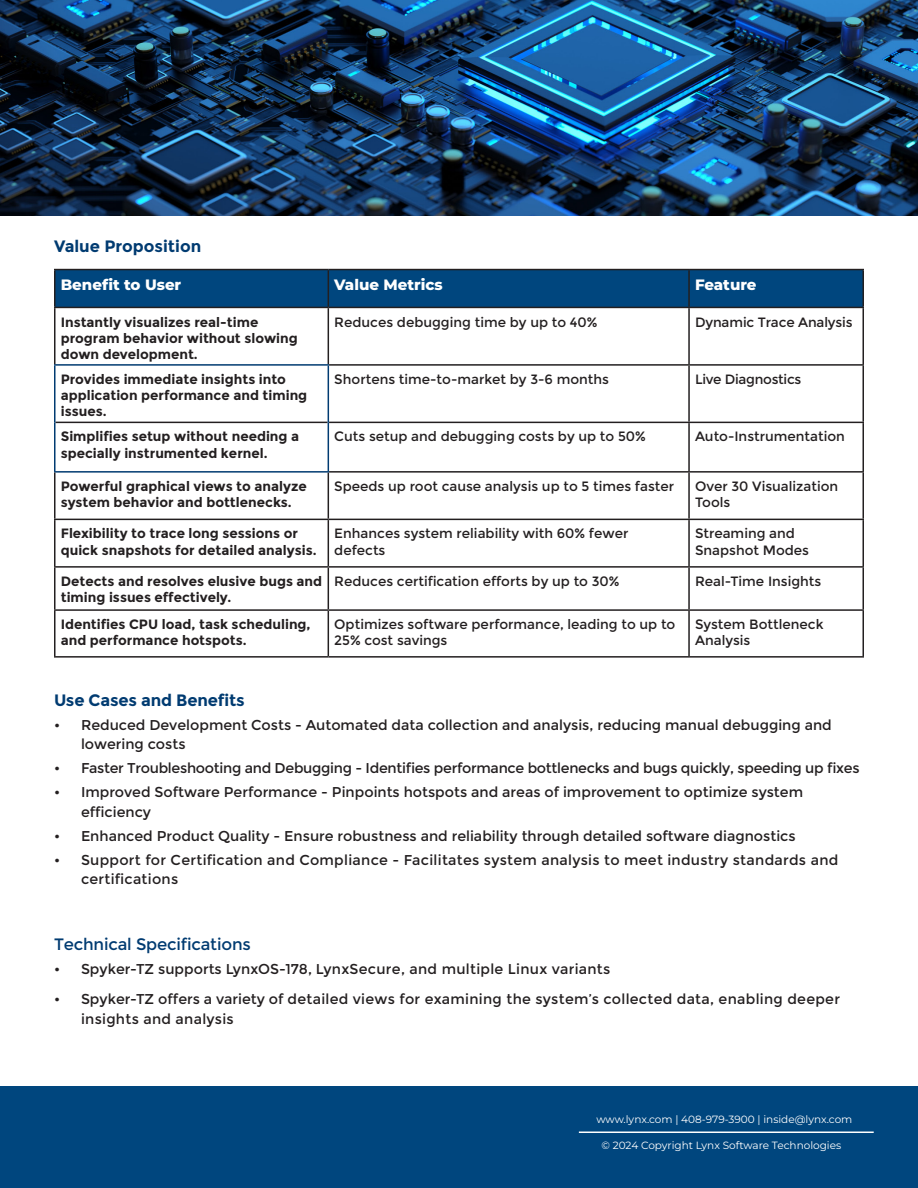
<style>
.page{position:relative;width:918px;height:1188px;background:#fff}
.page>*{position:absolute;margin:0;border:0;box-sizing:border-box;transform-origin:0 0}
.Body{font:700 16.5px "Montserrat";letter-spacing:-.01em;color:#003b71}
.Body-2{font:16.5px "Montserrat";letter-spacing:-.01em;color:#003b71}
.t1{font:100 15px "Montserrat";color:#fff}
.t2{font:14.25px/19.5px "Montserrat";color:#231f20}
.t3{font:14.25px/19.5px "Montserrat";letter-spacing:.02em;color:#231f20}
.t4{font:14.25px "Montserrat";letter-spacing:-.02em;color:#231f20}
.t5{font:700 13.5px/16.2px "Montserrat";color:#231f20}
.t6{font:13.5px/16.2px "Montserrat";color:#231f20}
.t7{font:13.5px "Montserrat";letter-spacing:-.02em;color:#231f20}
.t8{font:100 10.5px "Montserrat";color:#fff}
</style>
<div class="page">
<div style="left:0;top:1086px;width:918px;height:102px;background:#00467e"></div>
<hr style="left:579px;top:1132px;width:295px;height:1px;background:#fff">
<div style="left:56px;top:270px;width:806px;height:37px;background:#00467e"></div>
<hr style="left:54px;top:269px;width:274px;height:1px;background:#231f20">
<hr style="left:54px;top:270px;width:2px;height:37px;background:#231f20">
<hr style="left:328px;top:269px;width:361px;height:1px;background:#231f20">
<hr style="left:328px;top:270px;width:1px;height:37px;background:#231f20">
<hr style="left:689px;top:269px;width:175px;height:1px;background:#231f20">
<hr style="left:688px;top:270px;width:2px;height:37px;background:#231f20">
<hr style="left:862px;top:270px;width:2px;height:37px;background:#231f20">
<hr style="left:328px;top:308px;width:1px;height:56px;background:#231f20">
<hr style="left:688px;top:308px;width:2px;height:56px;background:#231f20">
<hr style="left:862px;top:308px;width:2px;height:56px;background:#231f20">
<hr style="left:329px;top:364px;width:360px;height:2px;background:#231f20">
<hr style="left:689px;top:364px;width:175px;height:2px;background:#231f20">
<hr style="left:688px;top:366px;width:2px;height:56px;background:#231f20">
<hr style="left:862px;top:366px;width:2px;height:56px;background:#231f20">
<hr style="left:56px;top:422px;width:272px;height:1px;background:#231f20">
<hr style="left:329px;top:422px;width:360px;height:1px;background:#231f20">
<hr style="left:689px;top:422px;width:175px;height:1px;background:#231f20">
<hr style="left:688px;top:423px;width:2px;height:48px;background:#231f20">
<hr style="left:862px;top:423px;width:2px;height:48px;background:#231f20">
<hr style="left:329px;top:471px;width:360px;height:2px;background:#231f20">
<hr style="left:328px;top:473px;width:1px;height:46px;background:#231f20">
<hr style="left:689px;top:471px;width:175px;height:2px;background:#231f20">
<hr style="left:688px;top:473px;width:2px;height:46px;background:#231f20">
<hr style="left:862px;top:473px;width:2px;height:46px;background:#231f20">
<hr style="left:54px;top:519px;width:274px;height:1px;background:#231f20">
<hr style="left:328px;top:519px;width:361px;height:1px;background:#231f20">
<hr style="left:328px;top:520px;width:1px;height:46px;background:#231f20">
<hr style="left:689px;top:519px;width:175px;height:1px;background:#231f20">
<hr style="left:688px;top:520px;width:2px;height:46px;background:#231f20">
<hr style="left:862px;top:520px;width:2px;height:46px;background:#231f20">
<hr style="left:54px;top:566px;width:274px;height:2px;background:#231f20">
<hr style="left:328px;top:566px;width:361px;height:2px;background:#231f20">
<hr style="left:328px;top:568px;width:1px;height:41px;background:#231f20">
<hr style="left:689px;top:566px;width:175px;height:2px;background:#231f20">
<hr style="left:688px;top:568px;width:2px;height:41px;background:#231f20">
<hr style="left:862px;top:568px;width:2px;height:41px;background:#231f20">
<hr style="left:54px;top:609px;width:274px;height:2px;background:#231f20">
<hr style="left:328px;top:609px;width:361px;height:2px;background:#231f20">
<hr style="left:328px;top:611px;width:1px;height:45px;background:#231f20">
<hr style="left:689px;top:609px;width:175px;height:2px;background:#231f20">
<hr style="left:688px;top:611px;width:2px;height:45px;background:#231f20">
<hr style="left:862px;top:611px;width:2px;height:45px;background:#231f20">
<hr style="left:54px;top:364px;width:275px;height:2px;background:#003b71">
<hr style="left:328px;top:366px;width:1px;height:56px;background:#003b71">
<hr style="left:328px;top:422px;width:1px;height:49px;background:#003b71">
<hr style="left:54px;top:471px;width:275px;height:2px;background:#003b71">
<hr style="left:54px;top:307px;width:274px;height:1px;background:#231f20">
<hr style="left:54px;top:308px;width:2px;height:56px;background:#231f20">
<hr style="left:328px;top:307px;width:361px;height:1px;background:#231f20">
<hr style="left:689px;top:307px;width:175px;height:1px;background:#231f20">
<hr style="left:54px;top:473px;width:2px;height:46px;background:#231f20">
<hr style="left:54px;top:520px;width:2px;height:46px;background:#231f20">
<hr style="left:54px;top:568px;width:2px;height:41px;background:#231f20">
<hr style="left:54px;top:611px;width:2px;height:45px;background:#231f20">
<hr style="left:54px;top:656px;width:274px;height:2px;background:#231f20">
<hr style="left:328px;top:656px;width:361px;height:2px;background:#231f20">
<hr style="left:689px;top:656px;width:175px;height:2px;background:#231f20">
<hr style="left:54px;top:366px;width:2px;height:56px;background:#003b71">
<hr style="left:54px;top:422px;width:2px;height:49px;background:#003b71">
<img style="left:0;top:0;width:918px;height:216px">
<p class="Body" style="left:54px;top:237px;width:149px">Value Proposition</p>
<p class="t1" style="left:61px;top:275px;width:122px">Benefit to User</p>
<p class="t1" style="left:334px;top:275px;width:110px">Value Metrics</p>
<p class="t1" style="left:695px;top:275px;width:63px">Feature</p>
<p class="t5" style="left:61px;top:314px;width:199px">Instantly visualizes real-time</p>
<p class="t5" style="left:61px;top:330px;width:239px">program behavior without slowing down development.</p>
<p class="t6" style="left:334px;top:314px;width:265px">Reduces debugging time by up to 40%</p>
<p class="t6" style="left:695px;top:314px;width:159px">Dynamic Trace Analysis</p>
<p class="t5" style="left:61px;top:371px;width:248px">Provides immediate insights into application performance and timing issues.</p>
<p class="t6" style="left:334px;top:371px;width:276px">Shortens time-to-market by 3-6 months</p>
<p class="t7" style="left:695px;top:371px;width:108px">Live Diagnostics</p>
<p class="t5" style="left:61px;top:429px;width:240px">Simplifies setup without needing a specially instrumented kernel.</p>
<p class="t6" style="left:334px;top:429px;width:313px">Cuts setup and debugging costs by up to 50%</p>
<p class="t6" style="left:695px;top:429px;width:151px">Auto-Instrumentation</p>
<p class="t5" style="left:61px;top:478px;width:248px">Powerful graphical views to analyze system behavior and bottlenecks.</p>
<p class="t6" style="left:334px;top:478px;width:341px">Speeds up root cause analysis up to 5 times faster</p>
<p class="t6" style="left:695px;top:478px;width:145px">Over 30 Visualization<br>Tools</p>
<p class="t5" style="left:61px;top:526px;width:257px">Flexibility to trace long sessions or quick snapshots for detailed analysis.</p>
<p class="t6" style="left:334px;top:526px;width:296px">Enhances system reliability with 60% fewer defects</p>
<p class="t6" style="left:695px;top:526px;width:116px">Streaming and<br>Snapshot Modes</p>
<p class="t5" style="left:61px;top:573px;width:263px">Detects and resolves elusive bugs and timing issues effectively.</p>
<p class="t6" style="left:334px;top:573px;width:287px">Reduces certification efforts by up to 30%</p>
<p class="t6" style="left:695px;top:573px;width:128px">Real-Time Insights</p>
<p class="t5" style="left:61px;top:616px;width:251px">Identifies CPU load, task scheduling, and performance hotspots.</p>
<p class="t6" style="left:334px;top:616px;width:343px">Optimizes software performance, leading to up to<br>25% cost savings</p>
<p class="t6" style="left:695px;top:616px;width:130px">System Bottleneck<br>Analysis</p>
<p class="Body" style="left:54px;top:690px;width:192px">Use Cases and Benefits</p>
<p class="t2" style="left:81px;top:715px;width:752px;text-indent:-27px">• Reduced Development Costs - Automated data collection and analysis, reducing manual debugging and lowering costs</p>
<p class="t4" style="left:54px;top:760px;width:807px">• Faster Troubleshooting and Debugging - Identifies performance bottlenecks and bugs quickly, speeding up fixes</p>
<p class="t2" style="left:81px;top:783px;width:724px;text-indent:-27px">• Improved Software Performance - Pinpoints hotspots and areas of improvement to optimize system efficiency</p>
<p class="t2" style="left:54px;top:826px;width:743px">• Enhanced Product Quality - Ensure robustness and reliability through detailed software diagnostics</p>
<p class="t3" style="left:81px;top:850px;width:759px;text-indent:-27px">• Support for Certification and Compliance - Facilitates system analysis to meet industry standards and certifications</p>
<p class="Body-2" style="left:54px;top:935px;width:198px">Technical Specifications</p>
<p class="t3" style="left:54px;top:960px;width:558px">• Spyker-TZ supports LynxOS-178, LynxSecure, and multiple Linux variants</p>
<p class="t3" style="left:81px;top:990px;width:761px;text-indent:-27px">• Spyker-TZ offers a variety of detailed views for examining the system’s collected data, enabling deeper insights and analysis</p>
<p class="t8" style="left:596px;top:1113px;width:258px">www.lynx.com | 408-979-3900 | inside@lynx.com</p>
<p class="t8" style="left:602px;top:1139px;width:241px">© 2024 Copyright Lynx Software Technologies</p>
</div>
